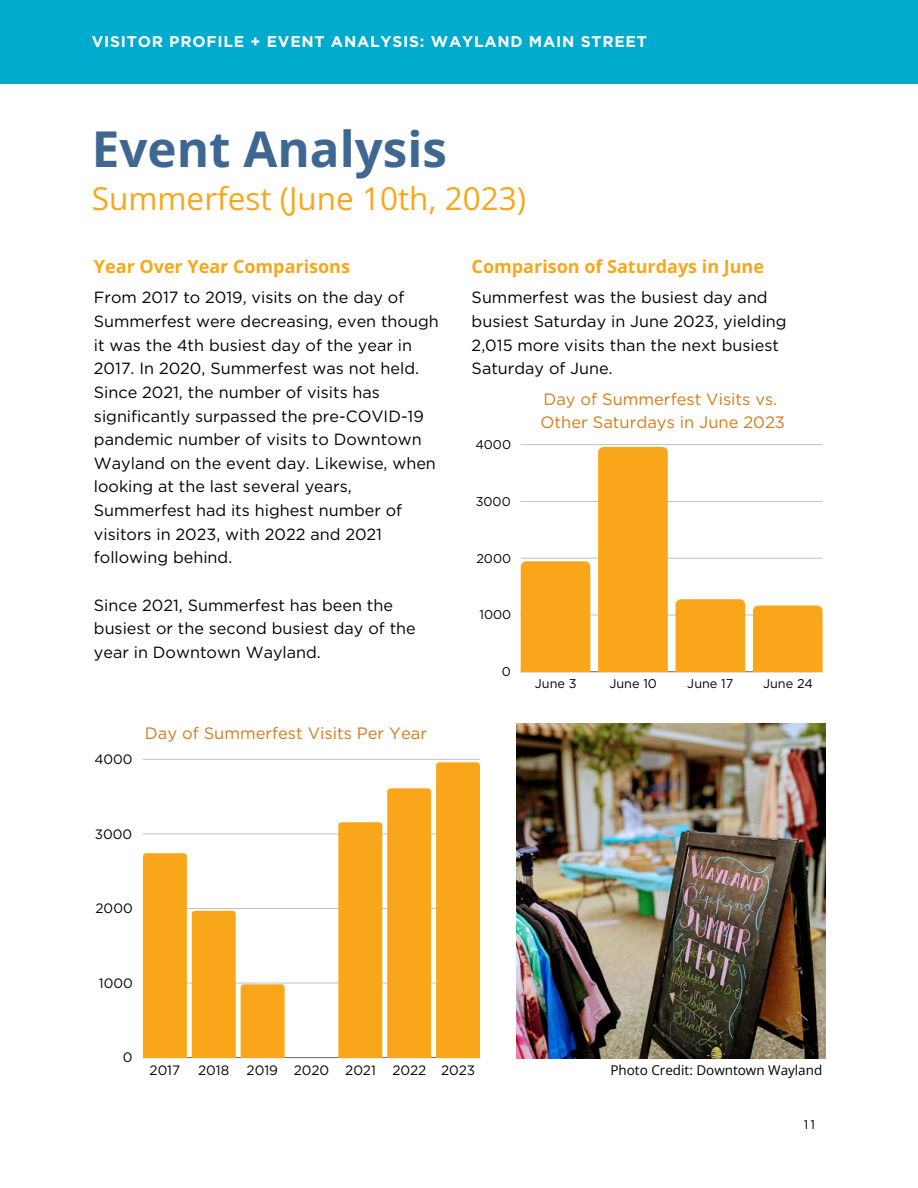
<style>
.page{position:relative;width:918px;height:1188px;background:#fff}
.page>*{position:absolute;margin:0;border:0;box-sizing:border-box;transform-origin:0 0}
.t1{font:700 49.35px "Open Sans";color:#3e6792}
.t2{font:31.5px "Open Sans";color:#faa61a}
.t3{font:700 18px "Open Sans";color:#faa61a}
.t4{font:16.5px/22.5px "Gotham";color:#d57a1a}
.t5{font:16.2px/23.7px "Gotham";color:#000001}
.t6{font:700 15.6px "Gotham";letter-spacing:.05em;color:#fff}
.t7{font:13.5px "Gotham";color:#000}
.t8{font:13.5px "Open Sans";color:#000}
.t9{font:12.75px "Gotham";color:#000}
.t10{font:12.75px "Gotham";color:#000001}
</style>
<div class="page">
<hr style="left:143px;top:1057px;width:337px;height:1px;background:#777">
<hr style="left:143px;top:983px;width:337px;height:1px;background:#ddd">
<hr style="left:143px;top:908px;width:337px;height:1px;background:#c2c2c2">
<hr style="left:143px;top:834px;width:337px;height:1px;background:#e6e6e6">
<hr style="left:143px;top:759px;width:337px;height:1px;background:#cbcbcb">
<svg style="left:143px;top:853px;width:142px;height:205px"></svg>
<svg style="left:338px;top:762px;width:142px;height:296px"></svg>
<div style="left:0;top:0;width:918px;height:84px;background:#00abcd"></div>
<hr style="left:521px;top:671px;width:302px;height:1px;background:#000;opacity:.6">
<hr style="left:521px;top:615px;width:302px;height:1px;background:#000;opacity:.25">
<hr style="left:521px;top:558px;width:302px;height:1px;background:#d3d3d3">
<hr style="left:521px;top:501px;width:302px;height:1px;background:#c4c4c4">
<hr style="left:521px;top:444px;width:302px;height:1px;background:#c9c9c9">
<div style="left:521px;top:561px;width:69px;height:111px;background:#faa61a"></div>
<div style="left:598px;top:447px;width:70px;height:225px;background:#faa61a"></div>
<div style="left:676px;top:599px;width:69px;height:73px;background:#faa61a"></div>
<div style="left:753px;top:606px;width:70px;height:66px;background:#faa61a"></div>
<img style="left:517px;top:723px;width:308px;height:336px">
<h3 class="t6" style="left:92px;top:32px;width:557px">VISITOR PROFILE + EVENT ANALYSIS: WAYLAND MAIN STREET</h3>
<h6 class="t1" style="left:92px;top:114px;width:357px">Event Analysis</h6>
<h6 class="t2" style="left:92px;top:176px;width:436px">Summerfest (June 10th, 2023)</h6>
<h2 class="t3" style="left:94px;top:254px;width:258px">Year Over Year Comparisons</h2>
<h3 class="t5" style="left:94px;top:286px;width:346px">From 2017 to 2019, visits on the day of Summerfest were decreasing, even though it was the 4th busiest day of the year in 2017. In 2020, Summerfest was not held.<br>Since 2021, the number of visits has significantly surpassed the pre-COVID-19 pandemic number of visits to Downtown Wayland on the event day. Likewise, when looking at the last several years, Summerfest had its highest number of visitors in 2023, with 2022 and 2021 following behind.</h3>
<h6 class="t5" style="left:94px;top:593px;width:323px">Since 2021, Summerfest has been the busiest or the second busiest day of the year in Downtown Wayland.</h6>
<p class="t7" style="left:94px;top:751px;width:40px">4000</p>
<h1 class="t4" style="left:145px;top:721px;width:284px">Day of Summerfest Visits Per Year</h1>
<p class="t7" style="left:95px;top:826px;width:39px">3000</p>
<p class="t7" style="left:96px;top:900px;width:39px">2000</p>
<p class="t7" style="left:99px;top:975px;width:35px">1000</p>
<p class="t7" style="left:123px;top:1049px;width:11px">0</p>
<h4 class="t3" style="left:472px;top:254px;width:294px">Comparison of Saturdays in June</h4>
<h4 class="t5" style="left:472px;top:286px;width:316px">Summerfest was the busiest day and busiest Saturday in June 2023, yielding<br>2,015 more visits than the next busiest<br>Saturday of June.</h4>
<p class="t4" style="left:541px;top:388px;width:246px">Day of Summerfest Visits vs.<br>Other Saturdays in June 2023</p>
<p class="t9" style="left:475px;top:437px;width:37px">4000</p>
<p class="t9" style="left:476px;top:494px;width:36px">3000</p>
<p class="t9" style="left:476px;top:550px;width:36px">2000</p>
<p class="t9" style="left:479px;top:607px;width:33px">1000</p>
<p class="t9" style="left:502px;top:664px;width:11px">0</p>
<p class="t9" style="left:535px;top:676px;width:43px">June 3</p>
<p class="t9" style="left:609px;top:676px;width:49px">June 10</p>
<p class="t9" style="left:687px;top:676px;width:48px">June 17</p>
<p class="t9" style="left:763px;top:676px;width:51px">June 24</p>
<p class="t7" style="left:150px;top:1062px;width:32px">2017</p>
<p class="t7" style="left:198px;top:1062px;width:33px">2018</p>
<p class="t7" style="left:247px;top:1062px;width:230px">2019 2020 2021 2022 2023</p>
<p class="t8" style="left:610px;top:1061px;width:213px">Photo Credit: Downtown Wayland</p>
<p class="t10" style="left:804px;top:1117px;width:13px">11</p>
</div>
